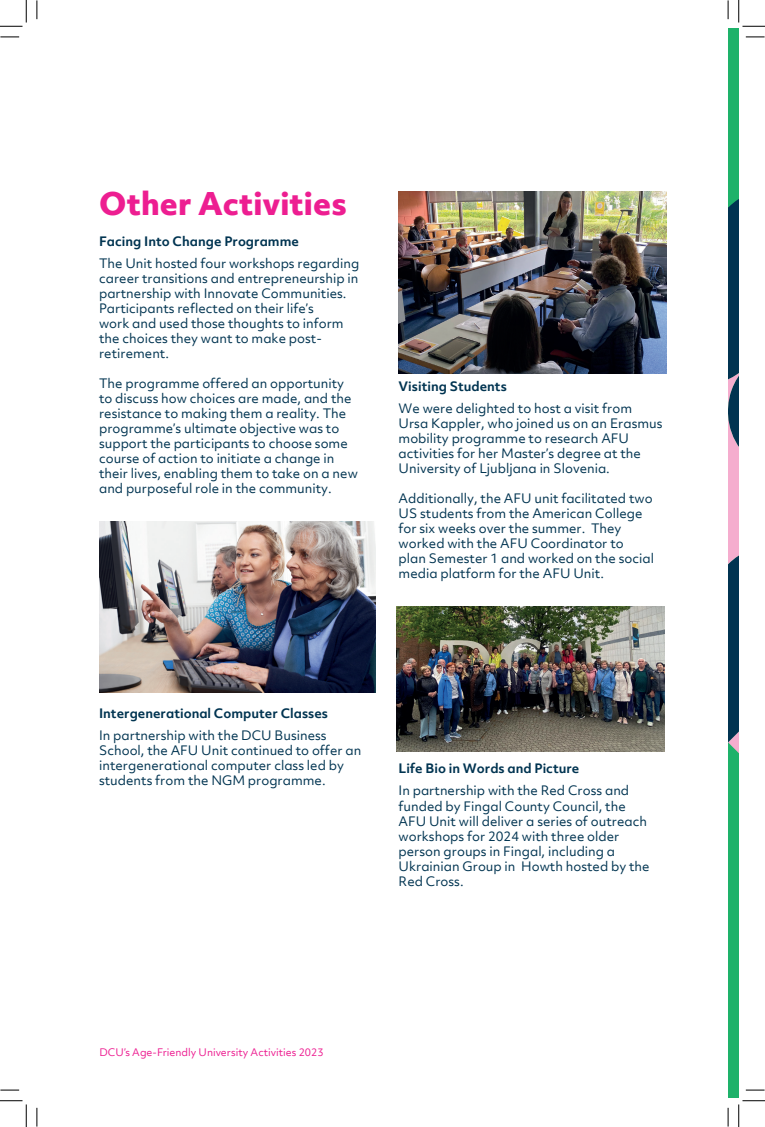
<style>
.page{position:relative;width:765px;height:1127px;background:#fff}
.page>*{position:absolute;margin:0;border:0;box-sizing:border-box;transform-origin:0 0}
.t1{font:800 30px "Objektiv Mk 2";color:#ed1e91}
.t2{font:12.5px/15px "Objektiv Mk 2";color:#013451}
.t3{font:700 12.5px "Objektiv Mk 2";color:#013451}
.t4{font:10px "Objektiv Mk 2";color:#ed1e91}
</style>
<div class="page">
<svg style="left:728px;top:183px;width:10px;height:915px;background:#347b6f"></svg>
<img style="left:396px;top:606px;width:268px;height:145px">
<img style="left:99px;top:521px;width:276px;height:171px">
<img style="left:398px;top:191px;width:268px;height:182px">
<svg style="left:0;top:36px;width:19px;height:2px"></svg>
<svg style="left:746px;top:36px;width:18px;height:2px"></svg>
<svg style="left:0;top:1089px;width:19px;height:1px"></svg>
<svg style="left:746px;top:1089px;width:18px;height:1px"></svg>
<svg style="left:36px;top:0;width:2px;height:19px"></svg>
<svg style="left:36px;top:1107px;width:2px;height:19px"></svg>
<svg style="left:727px;top:0;width:2px;height:19px"></svg>
<svg style="left:727px;top:1107px;width:2px;height:19px"></svg>
<svg style="left:0;top:0;width:27px;height:27px"></svg>
<svg style="left:0;top:1100px;width:27px;height:26px"></svg>
<svg style="left:738px;top:0;width:27px;height:27px"></svg>
<svg style="left:738px;top:1100px;width:27px;height:26px"></svg>
<h1 class="t1" style="left:99px;top:182px;width:249px">Other Activities</h1>
<p class="t3" style="left:99px;top:232px;width:201px">Facing Into Change Programme</p>
<p class="t2" style="left:99px;top:255px;width:262px">The Unit hosted four workshops regarding career transitions and entrepreneurship in partnership with Innovate Communities.<br>Participants reflected on their life’s<br>work and used those thoughts to inform the choices they want to make post&shy;retirement.</p>
<p class="t2" style="left:99px;top:375px;width:260px">The programme offered an opportunity to discuss how choices are made, and the resistance to making them a reality. The programme’s ultimate objective was to support the participants to choose some course of action to initiate a change in their lives, enabling them to take on a new and purposeful role in the community.</p>
<p class="t3" style="left:398px;top:377px;width:110px">Visiting Students</p>
<p class="t2" style="left:398px;top:400px;width:265px">We were delighted to host a visit from Ursa Kappler, who joined us on an Erasmus mobility programme to research AFU activities for her Master’s degree at the University of Ljubljana in Slovenia.</p>
<p class="t2" style="left:398px;top:490px;width:257px">Additionally, the AFU unit facilitated two US students from the American College for six weeks over the summer. They worked with the AFU Coordinator to plan Semester 1 and worked on the social media platform for the AFU Unit.</p>
<p class="t3" style="left:99px;top:704px;width:230px">Intergenerational Computer Classes</p>
<p class="t2" style="left:99px;top:727px;width:264px">In partnership with the DCU Business School, the AFU Unit continued to offer an intergenerational computer class led by students from the NGM programme.</p>
<p class="t3" style="left:398px;top:759px;width:182px">Life Bio in Words and Picture</p>
<p class="t2" style="left:398px;top:783px;width:252px">In partnership with the Red Cross and funded by Fingal County Council, the AFU Unit will deliver a series of outreach workshops for 2024 with three older person groups in Fingal, including a Ukrainian Group in Howth hosted by the Red Cross.</p>
<p class="t4" style="left:99px;top:1044px;width:226px">DCU’s Age-Friendly University Activities 2023</p>
</div>
